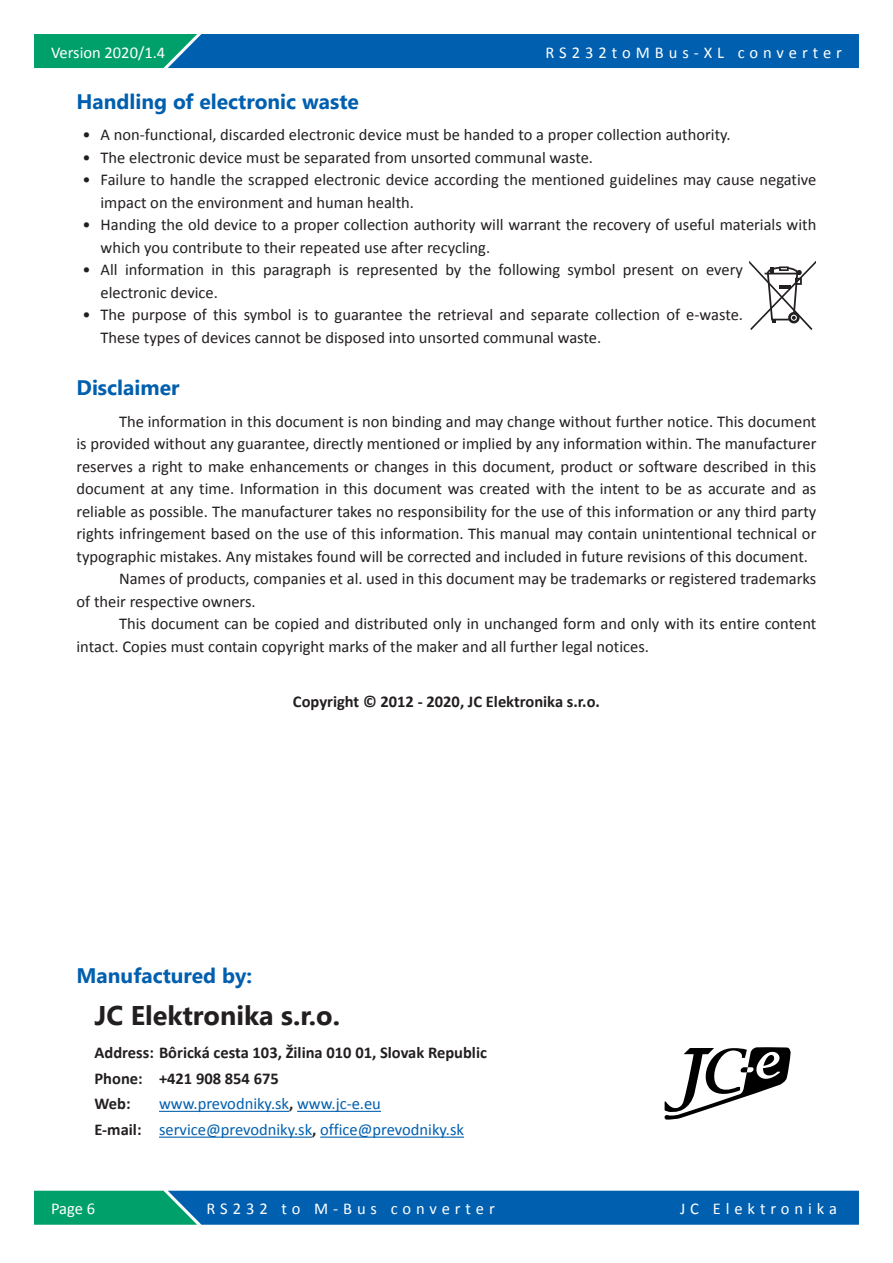
<style>
.page{position:relative;width:893px;height:1263px;background:#fff}
.page>*{position:absolute;margin:0;border:0;box-sizing:border-box;transform-origin:0 0}
.Paragraph-4-manufact{font:700 27px "Segoe UI";color:#231f20}
.Heading-3-top{font:700 21px "Segoe UI";color:#005fae}
.Heading-3-manufactur{font:700 21px "Segoe UI";color:#005fae}
.Heading-3{font:700 21px "Segoe UI";color:#005fae}
.Paragraph-1{font:16.5px/22.5px "Calibri";color:#231f20}
.Bullet-7{font:16.5px/22.5px "Calibri";color:#231f20}
.Paragraph-4{font:16.5px "Calibri";color:#005fae}
.Paragraph-4-2{font:700 16.5px "Calibri";color:#231f20}
.t1{font:16.5px "Calibri";letter-spacing:.3em;color:#fff}
.Heading-5-copyright{font:700 16.5px "Calibri";color:#231f20}
.t2{font:16.5px "Calibri";color:#fff}
.s1{font-weight:700;color:#231f20}
</style>
<div class="page">
<svg style="left:34px;top:34px;width:825px;height:34px;background:#016ba2"></svg>
<svg style="left:34px;top:1191px;width:825px;height:34px;background:#046da3"></svg>
<hr style="left:159px;top:1111px;width:130px;height:1px;background:#005fae">
<hr style="left:297px;top:1111px;width:84px;height:1px;background:#005fae">
<hr style="left:159px;top:1136px;width:153px;height:2px;background:#005fae">
<hr style="left:320px;top:1136px;width:144px;height:2px;background:#005fae">
<svg style="left:664px;top:1047px;width:127px;height:73px"></svg>
<svg style="left:749px;top:261px;width:67px;height:69px"></svg>
<p class="t2" style="left:51px;top:42px;width:116px">Version 2020/1.4</p>
<p class="t1" style="left:546px;top:42px;width:298px">RS232toMBus-XL converter</p>
<p class="Heading-3-top" style="left:77px;top:86px;width:284px">Handling of electronic waste</p>
<p class="Bullet-7" style="left:83px;top:124px;width:650px">• A non-functional, discarded electronic device must be handed to a proper collection authority.</p>
<p class="Bullet-7" style="left:83px;top:146px;width:512px">• The electronic device must be separated from unsorted communal waste.</p>
<p class="Bullet-7" style="left:101px;top:169px;width:717px;text-indent:-18px">• Failure to handle the scrapped electronic device according the mentioned guidelines may cause negative impact on the environment and human health.</p>
<p class="Bullet-7" style="left:101px;top:214px;width:717px;text-indent:-18px">• Handing the old device to a proper collection authority will warrant the recovery of useful materials with which you contribute to their repeated use after recycling.</p>
<p class="Bullet-7" style="left:101px;top:259px;width:644px;text-indent:-18px">• All information in this paragraph is represented by the following symbol present on every electronic device.</p>
<p class="Bullet-7" style="left:101px;top:304px;width:644px;text-indent:-18px">• The purpose of this symbol is to guarantee the retrieval and separate collection of e-waste.<br>These types of devices cannot be disposed into unsorted communal waste.</p>
<p class="Heading-3" style="left:77px;top:373px;width:104px">Disclaimer</p>
<p class="Paragraph-1" style="left:77px;top:410px;width:741px;text-align:justify;text-indent:43px">The information in this document is non binding and may change without further notice. This document is provided without any guarantee, directly mentioned or implied by any information within. The manufacturer reserves a right to make enhancements or changes in this document, product or software described in this document at any time. Information in this document was created with the intent to be as accurate and as reliable as possible. The manufacturer takes no responsibility for the use of this information or any third party rights infringement based on the use of this information. This manual may contain unintentional technical or typographic mistakes. Any mistakes found will be corrected and included in future revisions of this document.</p>
<p class="Paragraph-1" style="left:77px;top:567px;width:741px;text-indent:43px">Names of products, companies et al. used in this document may be trademarks or registered trademarks of their respective owners.</p>
<p class="Paragraph-1" style="left:77px;top:612px;width:741px;text-indent:43px">This document can be copied and distributed only in unchanged form and only with its entire content intact. Copies must contain copyright marks of the maker and all further legal notices.</p>
<p class="Heading-5-copyright" style="left:293px;top:691px;width:308px">Copyright © 2012 - 2020, JC Elektronika s.r.o.</p>
<p class="Heading-3-manufactur" style="left:77px;top:961px;width:177px">Manufactured by:</p>
<p class="Paragraph-4-manufact" style="left:95px;top:996px;width:247px">JC Elektronika s.r.o.</p>
<p class="Paragraph-4-2" style="left:95px;top:1042px;width:394px">Address: Bôrická cesta 103, Žilina 010 01, Slovak Republic</p>
<p class="Paragraph-4-2" style="left:95px;top:1068px;width:186px">Phone: +421 908 854 675</p>
<p class="Paragraph-4-2" style="left:95px;top:1093px;width:38px">Web:</p>
<p class="Paragraph-4" style="left:159px;top:1093px;width:223px">www.prevodniky.sk<span class="s1">,</span> www.jc-e.eu</p>
<p class="Paragraph-4" style="left:95px;top:1119px;width:371px"><span class="s1">E-mail:</span> service@prevodniky.sk<span class="s1">,</span> office@prevodniky.sk</p>
<p class="t1" style="left:51px;top:1198px;width:46px">Page 6</p>
<p class="t1" style="left:207px;top:1198px;width:290px">RS232 to M-Bus converter</p>
<p class="t1" style="left:680px;top:1198px;width:158px">JC Elektronika</p>
</div>
